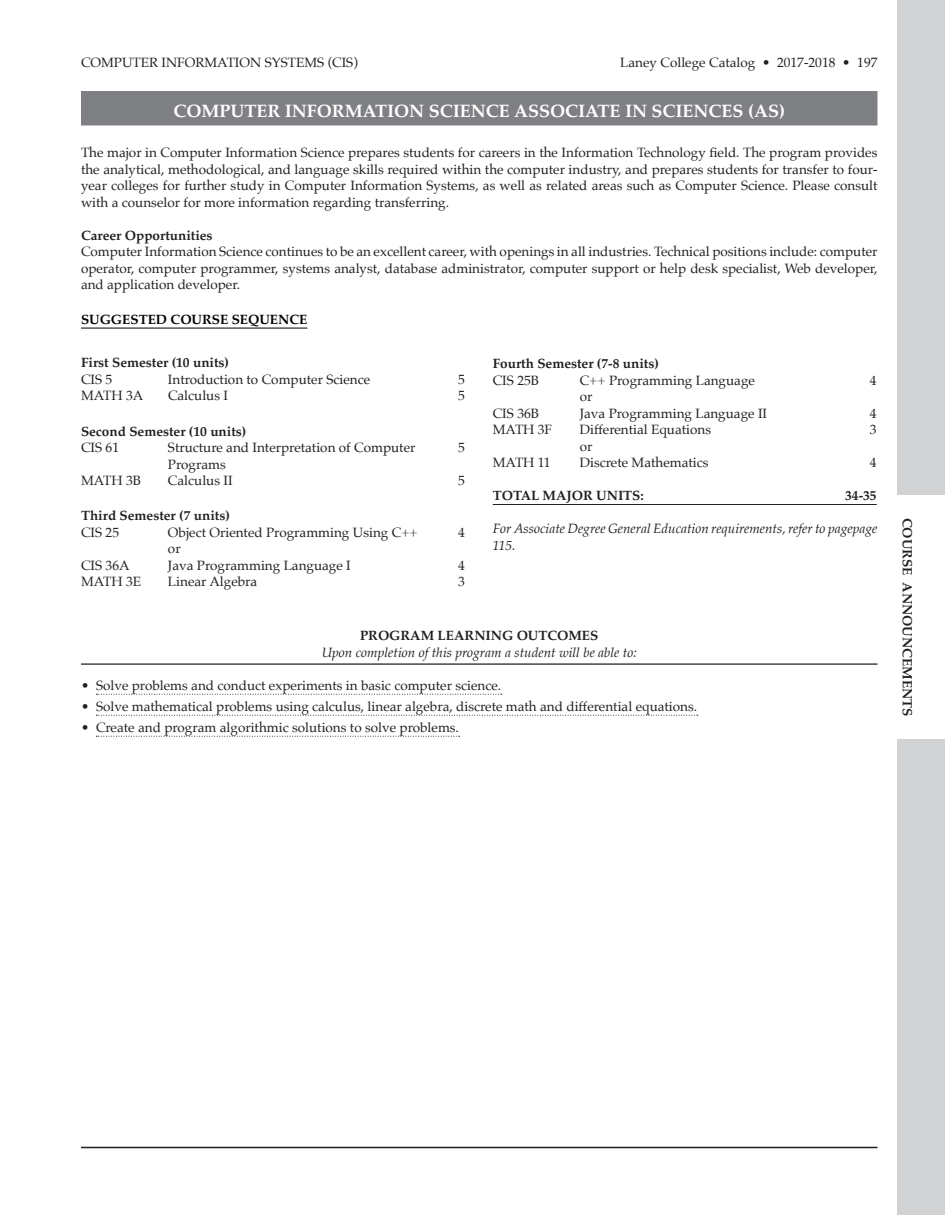
<style>
.page{position:relative;width:945px;height:1215px;background:#fff}
.page>*{position:absolute;margin:0;border:0;box-sizing:border-box;transform-origin:0 0}
.Main_Section_Head_Wh{font:700 18px "Palatino";color:#fff}
.Core_courses_text{font:13.5px/16.5px "Palatino";color:#231f20;text-align:justify}
.catalofg_text_9{font:700 13.5px "Palatino";color:#231f20}
.Notes{font:italic 13.5px/16.5px "Palatino";color:#231f20}
.Core_Couse_center_it{font:italic 13.5px "Palatino";color:#231f20}
.Semester{font:700 13.5px "Palatino";color:#000}
.Core_course_text_ind{font:700 13.5px "Palatino";color:#231f20}
.Core_courses_text-2{font:700 13.5px "Palatino";color:#231f20}
.Total_units{font:700 13.5px "Palatino";color:#231f20}
.career_opps___degree{font:700 13.5px "Palatino";color:#231f20}
</style>
<div class="page">
<div style="left:897px;top:0;width:48px;height:1214px;background:#d1d2d4"></div>
<div style="left:81px;top:91px;width:797px;height:35px;background:#7e8083"></div>
<hr style="left:81px;top:328px;width:226px;height:1px;background:#000">
<hr style="left:493px;top:504px;width:384px;height:1px;background:#231f20">
<hr style="left:81px;top:663px;width:797px;height:2px;background:#231f20">
<svg style="left:96px;top:694px;width:406px;height:1px"></svg>
<svg style="left:96px;top:715px;width:602px;height:1px"></svg>
<svg style="left:96px;top:736px;width:364px;height:1px"></svg>
<hr style="left:81px;top:1147px;width:797px;height:1px;background:#231f20">
<div style="left:897px;top:495px;width:48px;height:243px;background:#fff"></div>
<p class="Core_courses_text" style="left:81px;top:55px;width:278px">COMPUTER INFORMATION SYSTEMS (CIS)</p>
<p class="Core_courses_text" style="left:620px;top:55px;width:259px">Laney College Catalog • 2017-2018 • 197</p>
<p class="Main_Section_Head_Wh" style="left:173px;top:95px;width:613px">COMPUTER INFORMATION SCIENCE ASSOCIATE IN SCIENCES (AS)</p>
<p class="Core_courses_text" style="left:81px;top:144px;width:798px">The major in Computer Information Science prepares students for careers in the Information Technology field. The program provides the analytical, methodological, and language skills required within the computer industry, and prepares students for transfer to four&shy;year colleges for further study in Computer Information Systems, as well as related areas such as Computer Science. Please consult with a counselor for more information regarding transferring.</p>
<p class="career_opps___degree" style="left:81px;top:223px;width:133px">Career Opportunities</p>
<p class="Core_courses_text" style="left:81px;top:243px;width:798px">Computer Information Science continues to be an excellent career, with openings in all industries. Technical positions include: computer operator, computer programmer, systems analyst, database administrator, computer support or help desk specialist, Web developer, and application developer.</p>
<p class="Semester" style="left:81px;top:307px;width:228px">SUGGESTED COURSE SEQUENCE</p>
<p class="Core_courses_text-2" style="left:81px;top:351px;width:150px">First Semester (10 units)</p>
<p class="Core_courses_text" style="left:81px;top:371px;width:33px">CIS 5</p>
<p class="Core_courses_text" style="left:168px;top:371px;width:204px">Introduction to Computer Science</p>
<p class="Core_courses_text" style="left:458px;top:371px;width:8px">5</p>
<p class="Core_courses_text" style="left:81px;top:387px;width:64px">MATH 3A</p>
<p class="Core_courses_text" style="left:168px;top:387px;width:62px">Calculus I</p>
<p class="Core_courses_text" style="left:458px;top:387px;width:8px">5</p>
<p class="catalofg_text_9" style="left:81px;top:419px;width:167px">Second Semester (10 units)</p>
<p class="Core_courses_text" style="left:81px;top:439px;width:40px">CIS 61</p>
<p class="Core_courses_text" style="left:168px;top:439px;width:249px">Structure and Interpretation of Computer</p>
<p class="Core_courses_text" style="left:458px;top:439px;width:8px">5</p>
<p class="Core_courses_text" style="left:168px;top:456px;width:59px">Programs</p>
<p class="Core_courses_text" style="left:81px;top:472px;width:62px">MATH 3B</p>
<p class="Core_courses_text" style="left:168px;top:472px;width:66px">Calculus II</p>
<p class="Core_courses_text" style="left:458px;top:472px;width:8px">5</p>
<p class="catalofg_text_9" style="left:81px;top:504px;width:150px">Third Semester (7 units)</p>
<p class="Core_courses_text" style="left:81px;top:524px;width:40px">CIS 25</p>
<p class="Core_courses_text" style="left:168px;top:524px;width:251px">Object Oriented Programming Using C++</p>
<p class="Core_courses_text" style="left:458px;top:524px;width:8px">4</p>
<p class="Core_courses_text" style="left:168px;top:540px;width:14px">or</p>
<p class="Core_courses_text" style="left:81px;top:557px;width:50px">CIS 36A</p>
<p class="Core_courses_text" style="left:168px;top:557px;width:184px">Java Programming Language I</p>
<p class="Core_courses_text" style="left:458px;top:557px;width:8px">4</p>
<p class="Core_courses_text" style="left:81px;top:573px;width:62px">MATH 3E</p>
<p class="Core_courses_text" style="left:168px;top:573px;width:91px">Linear Algebra</p>
<p class="Core_courses_text" style="left:458px;top:573px;width:8px">3</p>
<p class="catalofg_text_9" style="left:493px;top:352px;width:168px">Fourth Semester (7-8 units)</p>
<p class="Core_courses_text" style="left:493px;top:372px;width:48px">CIS 25B</p>
<p class="Core_courses_text" style="left:580px;top:372px;width:177px">C++ Programming Language</p>
<p class="Core_courses_text" style="left:870px;top:372px;width:8px">4</p>
<p class="Core_courses_text" style="left:580px;top:388px;width:14px">or</p>
<p class="Core_courses_text" style="left:493px;top:405px;width:48px">CIS 36B</p>
<p class="Core_courses_text" style="left:580px;top:405px;width:189px">Java Programming Language II</p>
<p class="Core_courses_text" style="left:870px;top:405px;width:8px">4</p>
<p class="Core_courses_text" style="left:493px;top:421px;width:61px">MATH 3F</p>
<p class="Core_courses_text" style="left:580px;top:421px;width:133px">Differential Equations</p>
<p class="Core_courses_text" style="left:870px;top:421px;width:8px">3</p>
<p class="Core_courses_text" style="left:580px;top:438px;width:14px">or</p>
<p class="Core_courses_text" style="left:493px;top:454px;width:59px">MATH 11</p>
<p class="Core_courses_text" style="left:580px;top:454px;width:130px">Discrete Mathematics</p>
<p class="Core_courses_text" style="left:870px;top:454px;width:8px">4</p>
<p class="Total_units" style="left:493px;top:484px;width:153px">TOTAL MAJOR UNITS:</p>
<p class="Total_units" style="left:845px;top:484px;width:33px">34-35</p>
<p class="Notes" style="left:493px;top:520px;width:386px">For Associate Degree General Education requirements, refer to pagepage<br>115.</p>
<p class="Core_course_text_ind" style="left:360px;top:624px;width:240px">PROGRAM LEARNING OUTCOMES</p>
<p class="Core_Couse_center_it" style="left:322px;top:641px;width:317px">Upon completion of this program a student will be able to:</p>
<p class="Core_courses_text" style="left:81px;top:677px;width:422px">• Solve problems and conduct experiments in basic computer science.</p>
<p class="Core_courses_text" style="left:81px;top:698px;width:618px">• Solve mathematical problems using calculus, linear algebra, discrete math and differential equations.</p>
<p class="Core_courses_text" style="left:81px;top:719px;width:380px">• Create and program algorithmic solutions to solve problems.</p>
<p class="catalofg_text_9" style="left:919px;top:518px;width:200px;rotate:90deg">COURSE ANNOUNCEMENTS</p>
</div>
